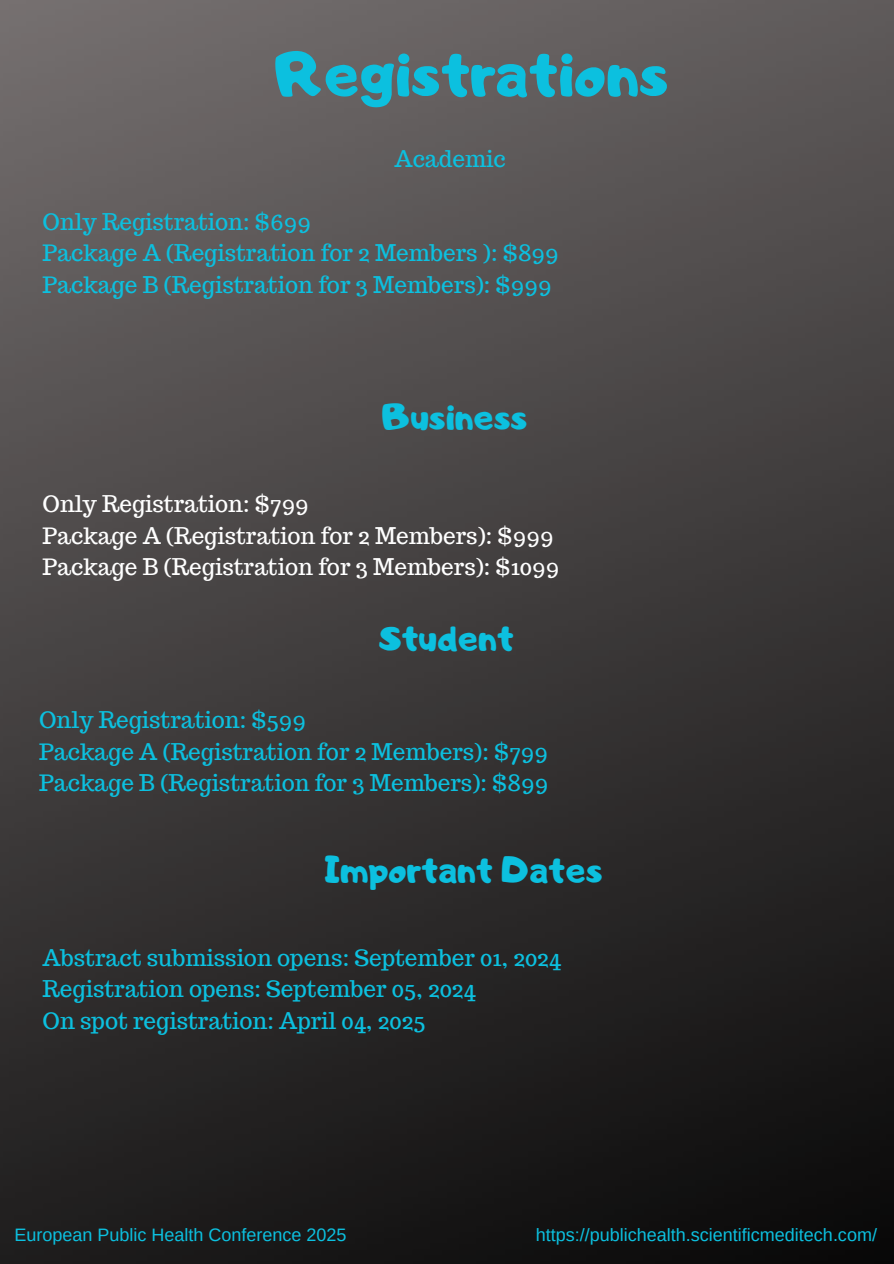
<style>
.page{position:relative;width:894px;height:1264px;background:#fff}
.page>*{position:absolute;margin:0;border:0;box-sizing:border-box;transform-origin:0 0}
.t1{font:63px "Adigiana Toybox";color:#0cc0df}
.t2{font:36px "Adigiana Toybox";color:#0cc0df}
.t3{font:22.5px/31.5px "Trocchi";color:#0cc0df}
.t4{font:22.5px/31.5px "Trocchi";color:#fff}
.t5{font:18px "Arimo";color:#0cc0df}
</style>
<div class="page">
<img style="left:0;top:0;width:893px;height:1263px">
<h1 class="t1" style="left:275px;top:32px;width:394px">Registrations</h1>
<p class="t3" style="left:394px;top:142px;width:113px">Academic</p>
<p class="t3" style="left:43px;top:205px;width:517px">Only Registration: $699<br>Package A (Registration for 2 Members ): $899<br>Package B (Registration for 3 Members): $999</p>
<h2 class="t2" style="left:382px;top:393px;width:146px">Business</h2>
<p class="t4" style="left:43px;top:488px;width:518px">Only Registration: $799<br>Package A (Registration for 2 Members): $999<br>Package B (Registration for 3 Members): $1099</p>
<h2 class="t2" style="left:379px;top:614px;width:136px">Student</h2>
<p class="t3" style="left:39px;top:704px;width:510px">Only Registration: $599<br>Package A (Registration for 2 Members): $799<br>Package B (Registration for 3 Members): $899</p>
<h2 class="t2" style="left:325px;top:846px;width:279px">Important Dates</h2>
<p class="t3" style="left:43px;top:941px;width:519px">Abstract submission opens: September 01, 2024<br>Registration opens: September 05, 2024<br>On spot registration: April 04, 2025</p>
<p class="t5" style="left:14px;top:1224px;width:334px">European Public Health Conference 2025</p>
<p class="t5" style="left:535px;top:1224px;width:342px">https://publichealth.scientificmeditech.com/</p>
</div>
